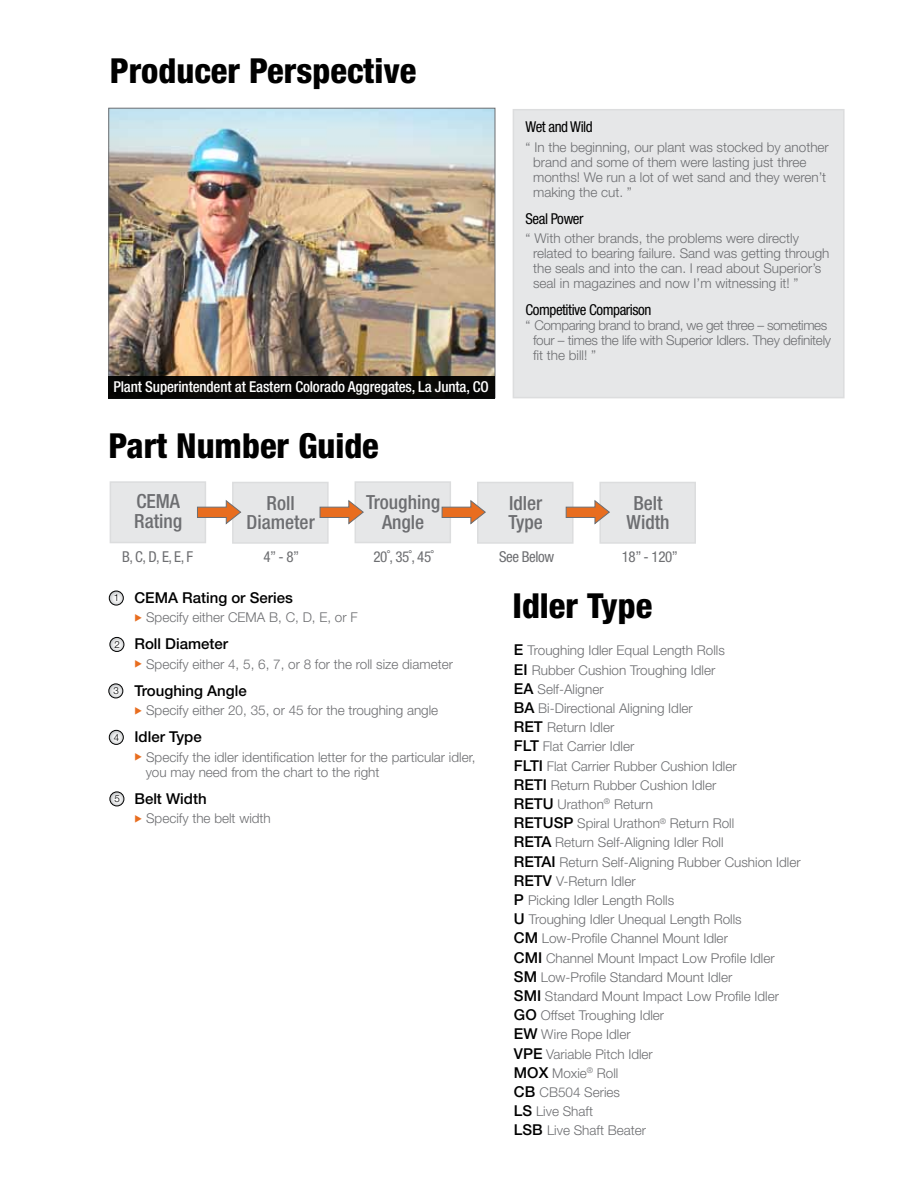
<style>
.page{position:relative;width:918px;height:1188px;background:#fff}
.page>*{position:absolute;margin:0;border:0;box-sizing:border-box;transform-origin:0 0}
.t1{font:800 condensed 34.5px "Helvetica Neue";color:#000}
.t2{font:500 condensed 19.5px/19.5px "Helvetica Neue";color:#6d6e71;text-align:center}
.t3{font:500 15px "Helvetica Neue";color:#000}
.t4{font:500 condensed 15px "Helvetica Neue";letter-spacing:-.01em;color:#fff}
.t5{font:condensed 15px "Helvetica Neue";letter-spacing:-.03em;color:#6d6e71}
.t6{font:condensed 15px "Helvetica Neue";letter-spacing:-.03em;color:#000}
.t7{font:300 13.5px/19.2px "Helvetica Neue";color:#6d6e71}
.t8{font:300 13.5px/15px "Helvetica Neue";letter-spacing:-.02em;color:#6d6e71}
.t9{font:300 9.75px "Helvetica Neue";color:#000}
.s1{color:#e86d1f}
.s2{font-weight:500;font-size:15px;color:#000}
</style>
<div class="page">
<div style="left:599px;top:482px;width:97px;height:62px;background:#e6e7e8"></div>
<div style="left:477px;top:482px;width:97px;height:62px;background:#e6e7e8"></div>
<div style="left:355px;top:481px;width:96px;height:62px;background:#e6e7e8"></div>
<div style="left:232px;top:482px;width:97px;height:62px;background:#e6e7e8"></div>
<div style="left:110px;top:481px;width:96px;height:62px;background:#e6e7e8"></div>
<div style="left:513px;top:109px;width:332px;height:289px;background:#e6e7e8"></div>
<img style="left:111px;top:110px;width:382px;height:266px">
<div style="left:109px;top:376px;width:386px;height:22px;background:#080806"></div>
<svg style="left:197px;top:500px;width:45px;height:25px"></svg>
<svg style="left:319px;top:500px;width:45px;height:25px"></svg>
<svg style="left:441px;top:500px;width:45px;height:25px"></svg>
<svg style="left:565px;top:500px;width:45px;height:25px"></svg>
<svg style="left:110px;top:637px;width:14px;height:14px"></svg>
<div style="left:110px;top:637px;width:14px;height:15px;border:1px solid #000;border-radius:50%"></div>
<svg style="left:109px;top:684px;width:14px;height:14px"></svg>
<div style="left:109px;top:684px;width:14px;height:14px;border:1px solid #000;border-radius:50%"></div>
<svg style="left:109px;top:591px;width:14px;height:14px"></svg>
<div style="left:109px;top:591px;width:15px;height:14px;border:1px solid #000;border-radius:50%"></div>
<svg style="left:109px;top:730px;width:14px;height:14px"></svg>
<div style="left:109px;top:730px;width:15px;height:15px;border:1px solid #000;border-radius:50%"></div>
<svg style="left:110px;top:792px;width:14px;height:14px"></svg>
<div style="left:110px;top:792px;width:14px;height:14px;border:1px solid #000;border-radius:50%"></div>
<h1 class="t1" style="left:110px;top:50px;width:308px">Producer Perspective</h1>
<p class="t4" style="left:113px;top:378px;width:377px">Plant Superintendent at Eastern Colorado Aggregates, La Junta, CO</p>
<h1 class="t1" style="left:109px;top:424px;width:272px">Part Number Guide</h1>
<h2 class="t2" style="left:134px;top:491px;width:50px;text-align:left">CEMA<br>Rating</h2>
<h2 class="t2" style="left:366px;top:492px;width:75px">Troughing<br>Angle</h2>
<h2 class="t2" style="left:247px;top:493px;width:70px">Roll<br>Diameter</h2>
<p class="t6" style="left:526px;top:118px;width:69px">Wet and Wild</p>
<p class="t7" style="left:533px;top:139px;width:297px;line-height:15px;text-indent:-8px">“ In the beginning, our plant was stocked by another brand and some of them were lasting just three months! We run a lot of wet sand and they weren’t making the cut. ”</p>
<p class="t6" style="left:526px;top:210px;width:60px">Seal Power</p>
<p class="t7" style="left:533px;top:231px;width:298px;line-height:15px;text-indent:-8px">“ With other brands, the problems were directly related to bearing failure. Sand was getting through the seals and into the can. I read about Superior’s seal in magazines and now I’m witnessing it! ”</p>
<p class="t6" style="left:526px;top:301px;width:127px">Competitive Comparison</p>
<p class="t8" style="left:533px;top:318px;width:300px;text-indent:-7px">“ Comparing brand to brand, we get three – sometimes four – times the life with Superior Idlers. They definitely fit the bill! ”</p>
<h2 class="t2" style="left:508px;top:493px;width:36px;text-align:left">Idler<br>Type</h2>
<h2 class="t2" style="left:627px;top:493px;width:44px">Belt<br>Width</h2>
<p class="t5" style="left:122px;top:548px;width:72px">B, C, D, E, E, F</p>
<p class="t5" style="left:264px;top:548px;width:37px">4” - 8”</p>
<p class="t5" style="left:374px;top:548px;width:62px">20˚, 35˚, 45˚</p>
<p class="t5" style="left:499px;top:548px;width:56px">See Below</p>
<p class="t5" style="left:622px;top:548px;width:58px">18” - 120”</p>
<p class="t9" style="left:114px;top:592px;width:7px">1</p>
<p class="t9" style="left:114px;top:638px;width:7px">2</p>
<p class="t9" style="left:113px;top:685px;width:7px">3</p>
<p class="t9" style="left:114px;top:731px;width:7px">4</p>
<p class="t9" style="left:114px;top:793px;width:7px">5</p>
<p class="t3" style="left:134px;top:589px;width:160px">CEMA Rating or Series</p>
<p class="t7" style="left:134px;top:608px;width:225px"><span class="s1">◆</span> Specify either CEMA B, C, D, E, or F</p>
<p class="t3" style="left:134px;top:635px;width:95px">Roll Diameter</p>
<p class="t7" style="left:134px;top:654px;width:320px"><span class="s1">◆</span> Specify either 4, 5, 6, 7, or 8 for the roll size diameter</p>
<p class="t3" style="left:134px;top:682px;width:114px">Troughing Angle</p>
<p class="t7" style="left:134px;top:701px;width:305px"><span class="s1">◆</span> Specify either 20, 35, or 45 for the troughing angle</p>
<p class="t3" style="left:134px;top:728px;width:69px">Idler Type</p>
<p class="t7" style="left:146px;top:749px;width:331px;line-height:15px;text-indent:-11px"><span class="s1">◆</span> Specify the idler identification letter for the particular idler, you may need from the chart to the right</p>
<p class="t3" style="left:134px;top:790px;width:74px">Belt Width</p>
<p class="t7" style="left:134px;top:809px;width:138px"><span class="s1">◆</span> Specify the belt width</p>
<h1 class="t1" style="left:512px;top:584px;width:141px">Idler Type</h1>
<p class="t7" style="left:514px;top:641px;width:288px"><span class="s2">E</span> Troughing Idler Equal Length Rolls<br><span class="s2">EI</span> Rubber Cushion Troughing Idler<br><span class="s2">EA</span> Self-Aligner<br><span class="s2">BA</span> Bi-Directional Aligning Idler<br><span class="s2">RET</span> Return Idler<br><span class="s2">FLT</span> Flat Carrier Idler<br><span class="s2">FLTI</span> Flat Carrier Rubber Cushion Idler<br><span class="s2">RETI</span> Return Rubber Cushion Idler<br><span class="s2">RETU</span> Urathon<sup>®</sup> Return<br><span class="s2">RETUSP</span> Spiral Urathon<sup>®</sup> Return Roll<br><span class="s2">RETA</span> Return Self-Aligning Idler Roll<br><span class="s2">RETAI</span> Return Self-Aligning Rubber Cushion Idler<br><span class="s2">RETV</span> V-Return Idler<br><span class="s2">P</span> Picking Idler Length Rolls<br><span class="s2">U</span> Troughing Idler Unequal Length Rolls<br><span class="s2">CM</span> Low-Profile Channel Mount Idler<br><span class="s2">CMI</span> Channel Mount Impact Low Profile Idler<br><span class="s2">SM</span> Low-Profile Standard Mount Idler<br><span class="s2">SMI</span> Standard Mount Impact Low Profile Idler<br><span class="s2">GO</span> Offset Troughing Idler<br><span class="s2">EW</span> Wire Rope Idler<br><span class="s2">VPE</span> Variable Pitch Idler<br><span class="s2">MOX</span> Moxie<sup>®</sup> Roll<br><span class="s2">CB</span> CB504 Series<br><span class="s2">LS</span> Live Shaft<br><span class="s2">LSB</span> Live Shaft Beater</p>
</div>
